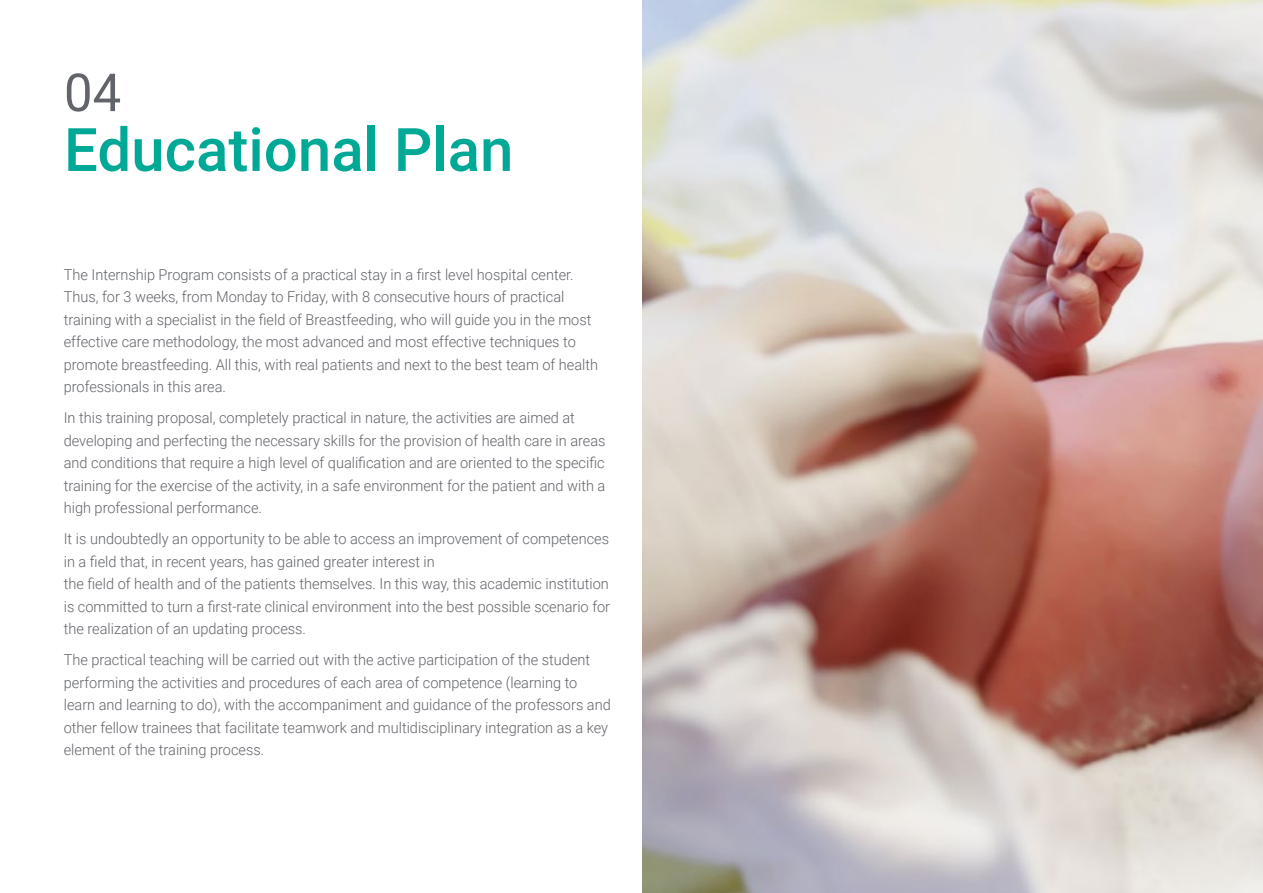
<style>
.page{position:relative;width:1263px;height:893px;background:#fff}
.page>*{position:absolute;margin:0;border:0;box-sizing:border-box;transform-origin:0 0}
.t1{font:500 60px "Roboto";color:#00a996}
.t2{font:52.5px "Roboto";color:#61646a}
.t3{font:300 15px/22.5px "Roboto";color:#61646a}
</style>
<div class="page">
<img style="left:642px;top:0;width:621px;height:893px">
<h2 class="t2" style="left:64px;top:56px;width:59px">04</h2>
<h1 class="t1" style="left:64px;top:108px;width:451px">Educational Plan</h1>
<p class="t3" style="left:64px;top:262px;width:536px">The Internship Program consists of a practical stay in a first level hospital center.<br>Thus, for 3 weeks, from Monday to Friday, with 8 consecutive hours of practical training with a specialist in the field of Breastfeeding, who will guide you in the most effective care methodology, the most advanced and most effective techniques to promote breastfeeding. All this, with real patients and next to the best team of health professionals in this area.</p>
<p class="t3" style="left:64px;top:406px;width:543px">In this training proposal, completely practical in nature, the activities are aimed at developing and perfecting the necessary skills for the provision of health care in areas and conditions that require a high level of qualification and are oriented to the specific training for the exercise of the activity, in a safe environment for the patient and with a high professional performance.</p>
<p class="t3" style="left:64px;top:527px;width:548px">It is undoubtedly an opportunity to be able to access an improvement of competences in a field that, in recent years, has gained greater interest in<br>the field of health and of the patients themselves. In this way, this academic institution is committed to turn a first-rate clinical environment into the best possible scenario for the realization of an updating process.</p>
<p class="t3" style="left:64px;top:648px;width:548px">The practical teaching will be carried out with the active participation of the student performing the activities and procedures of each area of competence (learning to learn and learning to do), with the accompaniment and guidance of the professors and other fellow trainees that facilitate teamwork and multidisciplinary integration as a key element of the training process.</p>
</div>
